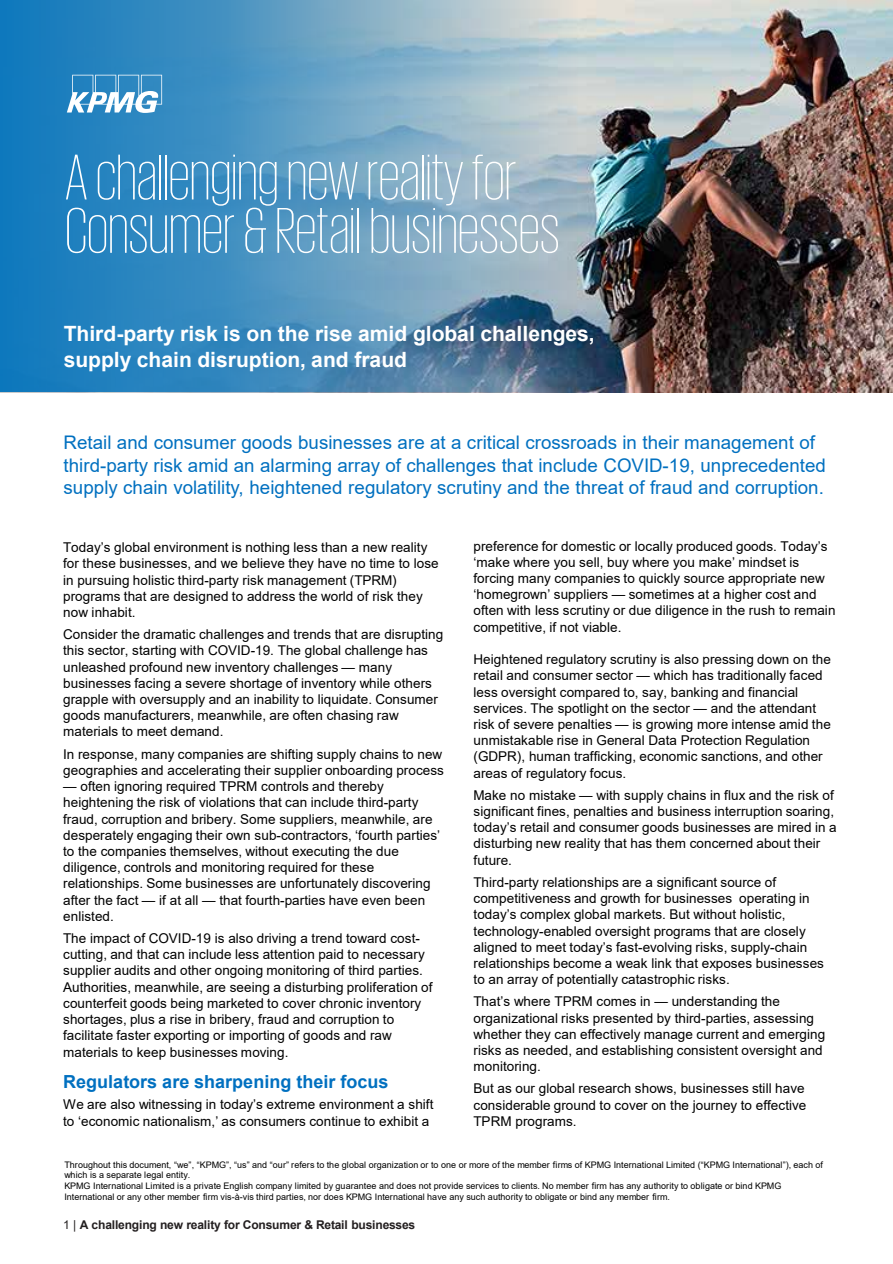
<style>
.page{position:relative;width:893px;height:1264px;background:#fff}
.page>*{position:absolute;margin:0;border:0;box-sizing:border-box;transform-origin:0 0}
.t1{font:200 66px/53.2px "KPMG";letter-spacing:-.005em;color:#fff}
.t2{font:700 21px/25.2px "Arial";color:#fff}
.t3{font:18.75px/22.5px "Arial";color:#0070c0}
.t4{font:700 18px "Arial";color:#0070c0}
.t5{font:13.5px/16.2px "Arial";letter-spacing:.005em;color:#000}
.t6{font:700 12px "Arial";letter-spacing:-.015em;color:#231f20}
.t7{font:9px/10.8px "Arial";letter-spacing:.005em;color:#000}
.s1{font-weight:400}
</style>
<div class="page">
<img style="left:0;top:0;width:892px;height:392px">
<svg style="left:0;top:0;width:577px;height:391px;background:#5696be"></svg>
<svg style="left:67px;top:75px;width:95px;height:38px"></svg>
<h1 class="t1" style="left:65px;top:149px;width:496px">A challenging new reality for<br>Consumer &amp; Retail businesses</h1>
<h2 class="t2" style="left:64px;top:321px;width:532px">Third-party risk is on the rise amid global challenges, supply chain disruption, and fraud</h2>
<p class="t3" style="left:64px;top:431px;width:763px">Retail and consumer goods businesses are at a critical crossroads in their management of third-party risk amid an alarming array of challenges that include COVID-19, unprecedented supply chain volatility, heightened regulatory scrutiny and the threat of fraud and corruption.</p>
<p class="t5" style="left:63px;top:539px;width:377px">Today’s global environment is nothing less than a new reality for these businesses, and we believe they have no time to lose in pursuing holistic third-party risk management (TPRM) programs that are designed to address the world of risk they now inhabit.</p>
<p class="t5" style="left:63px;top:626px;width:381px">Consider the dramatic challenges and trends that are disrupting this sector, starting with COVID-19. The global challenge has unleashed profound new inventory challenges — many businesses facing a severe shortage of inventory while others grapple with oversupply and an inability to liquidate. Consumer goods manufacturers, meanwhile, are often chasing raw materials to meet demand.</p>
<p class="t5" style="left:63px;top:745px;width:382px">In response, many companies are shifting supply chains to new geographies and accelerating their supplier onboarding process</p>
<p class="t5" style="left:63px;top:778px;width:378px">— often ignoring required TPRM controls and thereby heightening the risk of violations that can include third-party fraud, corruption and bribery. Some suppliers, meanwhile, are desperately engaging their own sub-contractors, ‘fourth parties’ to the companies themselves, without executing the due diligence, controls and monitoring required for these relationships. Some businesses are unfortunately discovering after the fact — if at all — that fourth-parties have even been enlisted.</p>
<p class="t5" style="left:63px;top:929px;width:371px">The impact of COVID-19 is also driving a trend toward cost&shy;cutting, and that can include less attention paid to necessary supplier audits and other ongoing monitoring of third parties.<br>Authorities, meanwhile, are seeing a disturbing proliferation of counterfeit goods being marketed to cover chronic inventory shortages, plus a rise in bribery, fraud and corruption to facilitate faster exporting or importing of goods and raw materials to keep businesses moving.</p>
<h3 class="t4" style="left:63px;top:1068px;width:327px">Regulators are sharpening their focus</h3>
<p class="t5" style="left:63px;top:1096px;width:372px">We are also witnessing in today’s extreme environment a shift to ‘economic nationalism,’ as consumers continue to exhibit a</p>
<p class="t5" style="left:473px;top:537px;width:363px">preference for domestic or locally produced goods. Today’s ‘make where you sell, buy where you make’ mindset is forcing many companies to quickly source appropriate new ‘homegrown’ suppliers — sometimes at a higher cost and often with less scrutiny or due diligence in the rush to remain competitive, if not viable.</p>
<p class="t5" style="left:473px;top:651px;width:359px">Heightened regulatory scrutiny is also pressing down on the retail and consumer sector — which has traditionally faced less oversight compared to, say, banking and financial services. The spotlight on the sector — and the attendant risk of severe penalties — is growing more intense amid the unmistakable rise in General Data Protection Regulation (GDPR), human trafficking, economic sanctions, and other areas of regulatory focus.</p>
<p class="t5" style="left:473px;top:786px;width:365px">Make no mistake — with supply chains in flux and the risk of significant fines, penalties and business interruption soaring, today’s retail and consumer goods businesses are mired in a disturbing new reality that has them concerned about their future.</p>
<p class="t5" style="left:473px;top:873px;width:352px">Third-party relationships are a significant source of competitiveness and growth for businesses operating in today’s complex global markets. But without holistic, technology-enabled oversight programs that are closely aligned to meet today’s fast-evolving risks, supply-chain relationships become a weak link that exposes businesses to an array of potentially catastrophic risks.</p>
<p class="t5" style="left:473px;top:993px;width:353px">That’s where TPRM comes in — understanding the organizational risks presented by third-parties, assessing whether they can effectively manage current and emerging risks as needed, and establishing consistent oversight and monitoring.</p>
<p class="t5" style="left:473px;top:1080px;width:334px">But as our global research shows, businesses still have considerable ground to cover on the journey to effective<br>TPRM programs.</p>
<p class="t7" style="left:64px;top:1158px;width:760px">Throughout this document, “we”, “KPMG”, “us” and “our” refers to the global organization or to one or more of the member firms of KPMG International Limited (“KPMG International”), each of which is a separate legal entity.<br>KPMG International Limited is a private English company limited by guarantee and does not provide services to clients. No member firm has any authority to obligate or bind KPMG International or any other member firm vis-à-vis third parties, nor does KPMG International have any such authority to obligate or bind any member firm.</p>
<p class="t6" style="left:63px;top:1216px;width:353px"><span class="s1">1 |</span> A challenging new reality for Consumer &amp; Retail businesses</p>
</div>
